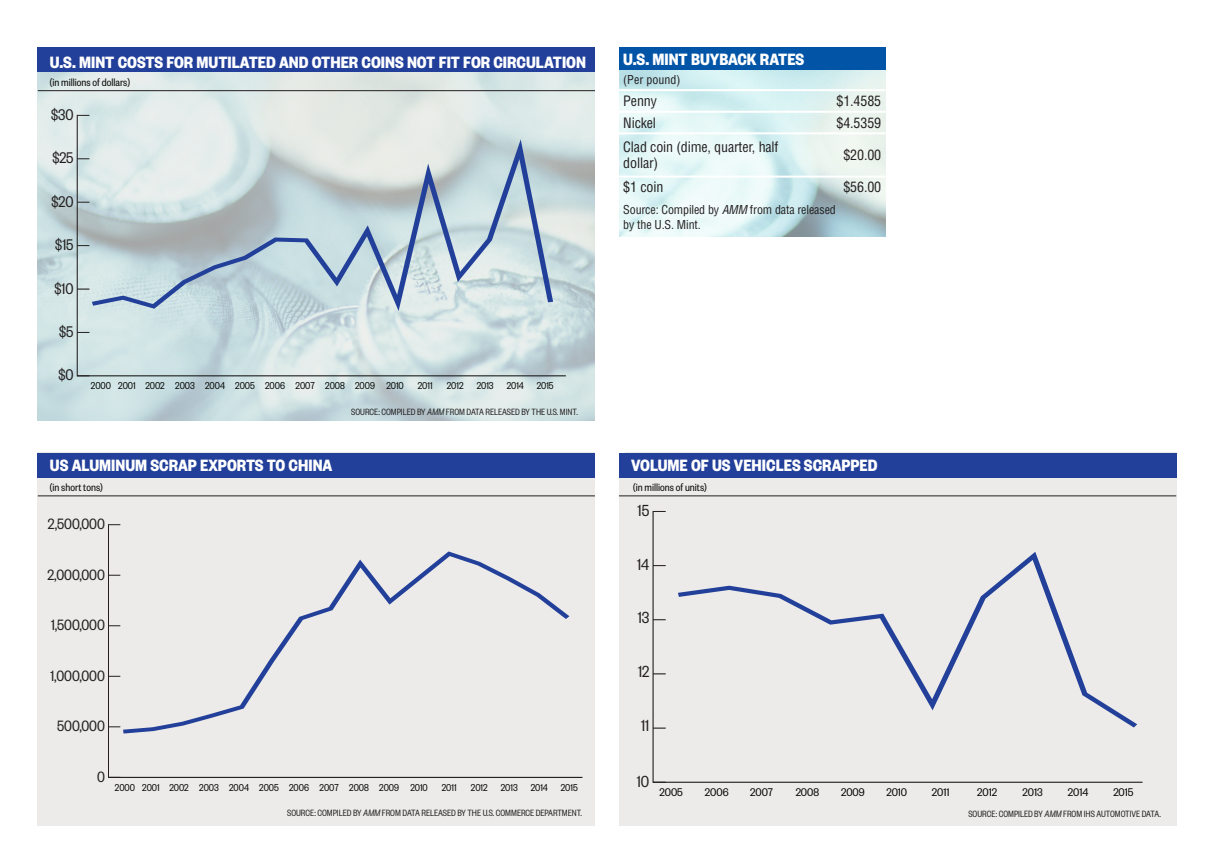
<style>
.page{position:relative;width:1207px;height:861px;background:#fff}
.page>*{position:absolute;margin:0;border:0;box-sizing:border-box;transform-origin:0 0}
.table1_headline_ko{font:700 18px "Founders Grotesk Cond";color:#fff}
.t1{font:17.6px "Founders Grotesk Cond";color:#231f20}
.t2{font:17px "Founders Grotesk Cond";color:#231f20}
.t3{font:16.4px "Founders Grotesk Cond";color:#231f20}
.table1_body_copy_md{font:condensed 14px/16.8px "Helvetica LT Std";letter-spacing:-.01em;color:#231f20}
.table1_body_copy_rig{font:condensed 14px "Helvetica LT Std";letter-spacing:-.01em;color:#231f20}
.t4{font:12.2px "Founders Grotesk Cond";color:#060705;scale:1.07 1}
.t5{font:12px "Founders Grotesk Cond";color:#060705}
.table1_body_copy_md-2{font:condensed 12px/14.4px "Helvetica LT Std";letter-spacing:-.01em;color:#231f20}
.table1_headline_ko-2{font:condensed 12px "Helvetica LT Std";color:#231f20}
.t6{font:11px "Founders Grotesk Cond";color:#060705}
.t7{font:10px "Founders Grotesk Cond";color:#231f20}
.s1{font-family:"Arial Narrow";font-style:italic;font-size:9px}
.s2{font-style:italic}
</style>
<div class="page">
<div style="left:619px;top:48px;width:266px;height:22px;background:#0154a6"></div>
<img style="left:38px;top:72px;width:557px;height:349px">
<div style="left:38px;top:48px;width:557px;height:24px;background:#223f99"></div>
<hr style="left:38px;top:90px;width:557px;height:1px;background:#231f20">
<hr style="left:77px;top:375px;width:488px;height:1px;background:#040503">
<hr style="left:77px;top:115px;width:1px;height:261px;background:#231f20">
<svg style="left:77px;top:289px;width:12px;height:1px"></svg>
<svg style="left:77px;top:245px;width:12px;height:1px"></svg>
<svg style="left:77px;top:202px;width:12px;height:1px"></svg>
<svg style="left:77px;top:158px;width:12px;height:1px"></svg>
<svg style="left:77px;top:115px;width:12px;height:1px"></svg>
<svg style="left:92px;top:139px;width:461px;height:172px;background:#c0d0d6"></svg>
<div style="left:38px;top:453px;width:557px;height:373px;background:#ecebe9"></div>
<div style="left:38px;top:453px;width:557px;height:24px;background:#223f99"></div>
<hr style="left:38px;top:495px;width:557px;height:1px;background:#231f20">
<hr style="left:108px;top:777px;width:474px;height:1px;background:#040503">
<hr style="left:108px;top:525px;width:1px;height:252px;background:#231f20">
<svg style="left:108px;top:777px;width:12px;height:1px"></svg>
<svg style="left:108px;top:524px;width:12px;height:1px"></svg>
<svg style="left:123px;top:551px;width:446px;height:182px"></svg>
<div style="left:619px;top:453px;width:556px;height:373px;background:#ecebe9"></div>
<div style="left:619px;top:453px;width:556px;height:24px;background:#223f99"></div>
<hr style="left:619px;top:495px;width:556px;height:1px;background:#231f20">
<hr style="left:653px;top:782px;width:489px;height:1px;background:#040503">
<hr style="left:652px;top:511px;width:1px;height:271px;background:#231f20">
<svg style="left:653px;top:782px;width:12px;height:1px"></svg>
<svg style="left:653px;top:728px;width:12px;height:1px"></svg>
<svg style="left:653px;top:673px;width:12px;height:1px"></svg>
<svg style="left:653px;top:619px;width:12px;height:1px"></svg>
<svg style="left:653px;top:565px;width:12px;height:1px"></svg>
<svg style="left:653px;top:511px;width:12px;height:1px"></svg>
<svg style="left:678px;top:552px;width:459px;height:175px"></svg>
<p class="table1_headline_ko" style="left:50px;top:51px;width:537px">U.S. MINT COSTS FOR MUTILATED AND OTHER COINS NOT FIT FOR CIRCULATION</p>
<p class="t5" style="left:50px;top:75px;width:82px">(in millions of dollars)</p>
<p class="t2" style="left:51px;top:105px;width:24px">$30</p>
<p class="t2" style="left:52px;top:148px;width:23px">$25</p>
<p class="t2" style="left:52px;top:192px;width:23px">$20</p>
<p class="t2" style="left:55px;top:235px;width:20px">$15</p>
<p class="t2" style="left:55px;top:279px;width:21px">$10</p>
<p class="t2" style="left:59px;top:322px;width:16px">$5</p>
<p class="t2" style="left:58px;top:365px;width:17px">$0</p>
<p class="t6" style="left:91px;top:379px;width:314px">2000 2001 2002 2003 2004 2005 2006 2007 2008 2009 2010</p>
<p class="t6" style="left:418px;top:379px;width:16px">2011</p>
<p class="t6" style="left:447px;top:379px;width:108px">2012 2013 2014 2015</p>
<p class="t7" style="left:351px;top:406px;width:228px">SOURCE: COMPILED BY <span class="s1">AMM</span> FROM DATA RELEASED BY THE U.S. MINT.</p>
<p class="table1_headline_ko" style="left:50px;top:454px;width:284px">US ALUMINUM SCRAP EXPORTS TO CHINA</p>
<p class="t5" style="left:50px;top:480px;width:54px">(in short tons)</p>
<p class="t3" style="left:48px;top:515px;width:59px">2,500,000</p>
<p class="t3" style="left:47px;top:565px;width:59px">2,000,000</p>
<p class="t3" style="left:51px;top:616px;width:55px">1,500,000</p>
<p class="t3" style="left:51px;top:666px;width:56px">1,000,000</p>
<p class="t3" style="left:57px;top:717px;width:49px">500,000</p>
<p class="t3" style="left:97px;top:767px;width:9px">0</p>
<p class="t6" style="left:115px;top:781px;width:314px">2000 2001 2002 2003 2004 2005 2006 2007 2008 2009 2010</p>
<p class="t6" style="left:442px;top:781px;width:16px">2011</p>
<p class="t6" style="left:471px;top:781px;width:108px">2012 2013 2014 2015</p>
<p class="t7" style="left:287px;top:807px;width:296px">SOURCE: COMPILED BY <span class="s1">AMM</span> FROM DATA RELEASED BY THE U.S. COMMERCE DEPARTMENT.</p>
<p class="table1_headline_ko" style="left:623px;top:48px;width:182px">U.S. MINT BUYBACK RATES</p>
<p class="table1_headline_ko-2" style="left:623px;top:73px;width:58px">(Per pound)</p>
<p class="table1_body_copy_md" style="left:623px;top:92px;width:35px">Penny</p>
<p class="table1_body_copy_rig" style="left:836px;top:92px;width:46px">$1.4585</p>
<p class="table1_body_copy_md" style="left:623px;top:114px;width:34px">Nickel</p>
<p class="table1_body_copy_rig" style="left:836px;top:114px;width:46px">$4.5359</p>
<p class="table1_body_copy_md" style="left:623px;top:138px;width:157px">Clad coin (dime, quarter, half dollar)</p>
<p class="table1_body_copy_rig" style="left:843px;top:146px;width:39px">$20.00</p>
<p class="table1_body_copy_md" style="left:623px;top:179px;width:41px">$1 coin</p>
<p class="table1_body_copy_rig" style="left:843px;top:179px;width:39px">$56.00</p>
<p class="table1_body_copy_md-2" style="left:623px;top:203px;width:214px">Source: Compiled by <span class="s2">AMM</span> from data released by the U.S. Mint.</p>
<p class="table1_headline_ko" style="left:631px;top:454px;width:248px">VOLUME OF US VEHICLES SCRAPPED</p>
<p class="t5" style="left:633px;top:480px;width:75px">(in millions of units)</p>
<p class="t1" style="left:637px;top:501px;width:13px">15</p>
<p class="t1" style="left:637px;top:555px;width:13px">14</p>
<p class="t1" style="left:637px;top:607px;width:13px">13</p>
<p class="t1" style="left:638px;top:661px;width:13px">12</p>
<p class="t1" style="left:641px;top:715px;width:10px">11</p>
<p class="t1" style="left:636px;top:771px;width:14px">10</p>
<p class="t4" style="left:659px;top:785px;width:23px">2005</p>
<p class="t4" style="left:704px;top:785px;width:24px">2006</p>
<p class="t4" style="left:750px;top:785px;width:23px">2007</p>
<p class="t4" style="left:795px;top:785px;width:23px">2008</p>
<p class="t4" style="left:841px;top:785px;width:24px">2009</p>
<p class="t4" style="left:886px;top:785px;width:21px">2010</p>
<p class="t4" style="left:931px;top:785px;width:18px">2011</p>
<p class="t4" style="left:977px;top:785px;width:20px">2012</p>
<p class="t4" style="left:1022px;top:785px;width:20px">2013</p>
<p class="t4" style="left:1067px;top:785px;width:21px">2014</p>
<p class="t4" style="left:1113px;top:785px;width:20px">2015</p>
<p class="t7" style="left:968px;top:809px;width:194px">SOURCE: COMPILED BY <span class="s1">AMM</span> FROM IHS AUTOMOTIVE DATA.</p>
</div>
